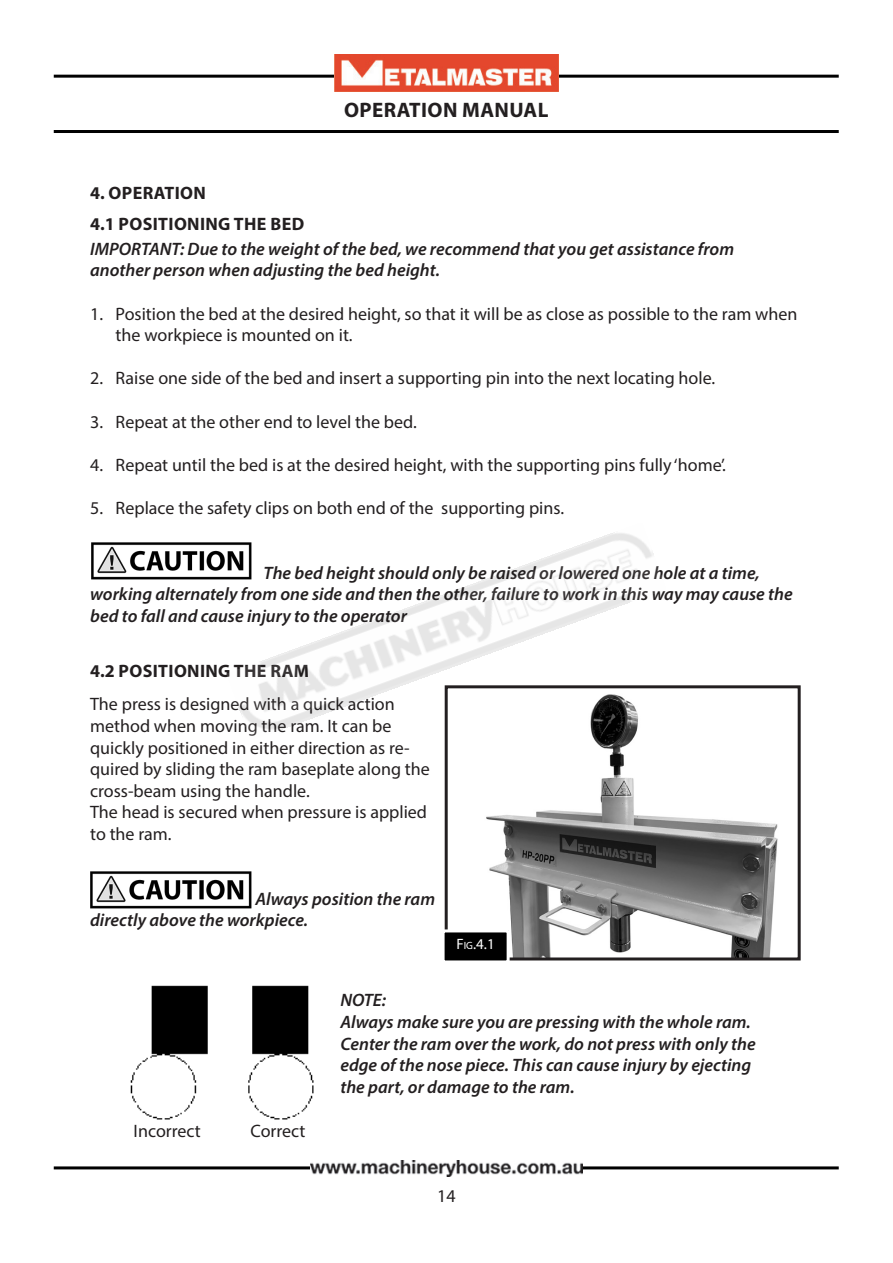
<style>
.page{position:relative;width:893px;height:1263px;background:#fff}
.page>*{position:absolute;margin:0;border:0;box-sizing:border-box;transform-origin:0 0}
.t1{font:700 21px "Myriad Pro";letter-spacing:.02em;color:#231f20}
.t2{font:18px/21.6px "Myriad Pro";color:#231f20}
.t3{font:italic 600 18px/21.6px "Myriad Pro";color:#231f20}
.t4{font:700 18px "Myriad Pro";letter-spacing:.02em;color:#231f20}
.Rect_Insert_Text{font:15px "Myriad Pro";color:#fff}
.s1{font-size:10.5px}
</style>
<div class="page">
<hr style="left:54px;top:75px;width:785px;height:3px;background:#000">
<img style="left:334px;top:55px;width:224px;height:37px">
<hr style="left:54px;top:1166px;width:785px;height:3px;background:#000">
<hr style="left:54px;top:130px;width:785px;height:3px;background:#000">
<img style="left:310px;top:1160px;width:272px;height:17px">
<img style="left:91px;top:542px;width:136px;height:38px">
<img style="left:486px;top:740px;width:292px;height:216px">
<div style="left:445px;top:685px;width:356px;height:275px;border:3px solid #231f20"></div>
<div style="left:443px;top:931px;width:65px;height:31px;background:#000"></div>
<div style="left:442px;top:929px;width:68px;height:34px;border:3px solid #fff"></div>
<img style="left:90px;top:871px;width:162px;height:38px">
<img style="left:130px;top:985px;width:184px;height:135px">
<img style="left:227px;top:532px;width:439px;height:208px">
<p class="t4" style="left:90px;top:181px;width:117px">4. OPERATION</p>
<p class="t4" style="left:90px;top:212px;width:216px">4.1 POSITIONING THE BED</p>
<p class="t1" style="left:344px;top:97px;width:206px">OPERATION MANUAL</p>
<p class="t3" style="left:90px;top:237px;width:645px">IMPORTANT: Due to the weight of the bed, we recommend that you get assistance from</p>
<p class="t3" style="left:90px;top:259px;width:351px">another person when adjusting the bed height.</p>
<p class="t2" style="left:116px;top:302px;width:683px;text-indent:-26px">1. Position the bed at the desired height, so that it will be as close as possible to the ram when the workpiece is mounted on it.</p>
<p class="t2" style="left:90px;top:367px;width:627px">2. Raise one side of the bed and insert a supporting pin into the next locating hole.</p>
<p class="t2" style="left:90px;top:410px;width:328px">3. Repeat at the other end to level the bed.</p>
<p class="t2" style="left:90px;top:454px;width:637px">4. Repeat until the bed is at the desired height, with the supporting pins fully ‘home’.</p>
<p class="t2" style="left:90px;top:497px;width:475px">5. Replace the safety clips on both end of the supporting pins.</p>
<p class="t3" style="left:90px;top:562px;width:704px;text-indent:173px">The bed height should only be raised or lowered one hole at a time, working alternately from one side and then the other, failure to work in this way may cause the bed to fall and cause injury to the operator</p>
<p class="t4" style="left:90px;top:659px;width:220px">4.2 POSITIONING THE RAM</p>
<p class="t2" style="left:90px;top:693px;width:306px">The press is designed with a quick action method when moving the ram. It can be</p>
<p class="t2" style="left:90px;top:736px;width:341px">quickly positioned in either direction as re&shy;quired by sliding the ram baseplate along the cross-beam using the handle.</p>
<p class="t2" style="left:90px;top:801px;width:338px">The head is secured when pressure is applied to the ram.</p>
<p class="t3" style="left:90px;top:887px;width:347px;text-indent:165px">Always position the ram directly above the workpiece.</p>
<p class="Rect_Insert_Text" style="left:456px;top:934px;width:40px">F<span class="s1">ig</span>.4.1</p>
<p class="t2" style="left:134px;top:1119px;width:69px">Incorrect</p>
<p class="t2" style="left:250px;top:1119px;width:57px">Correct</p>
<p class="t3" style="left:340px;top:989px;width:47px">NOTE:</p>
<p class="t3" style="left:340px;top:1011px;width:412px">Always make sure you are pressing with the whole ram.</p>
<p class="t3" style="left:340px;top:1032px;width:417px">Center the ram over the work, do not press with only the edge of the nose piece. This can cause injury by ejecting the part, or damage to the ram.</p>
<p class="t2" style="left:437px;top:1185px;width:20px">14</p>
</div>
